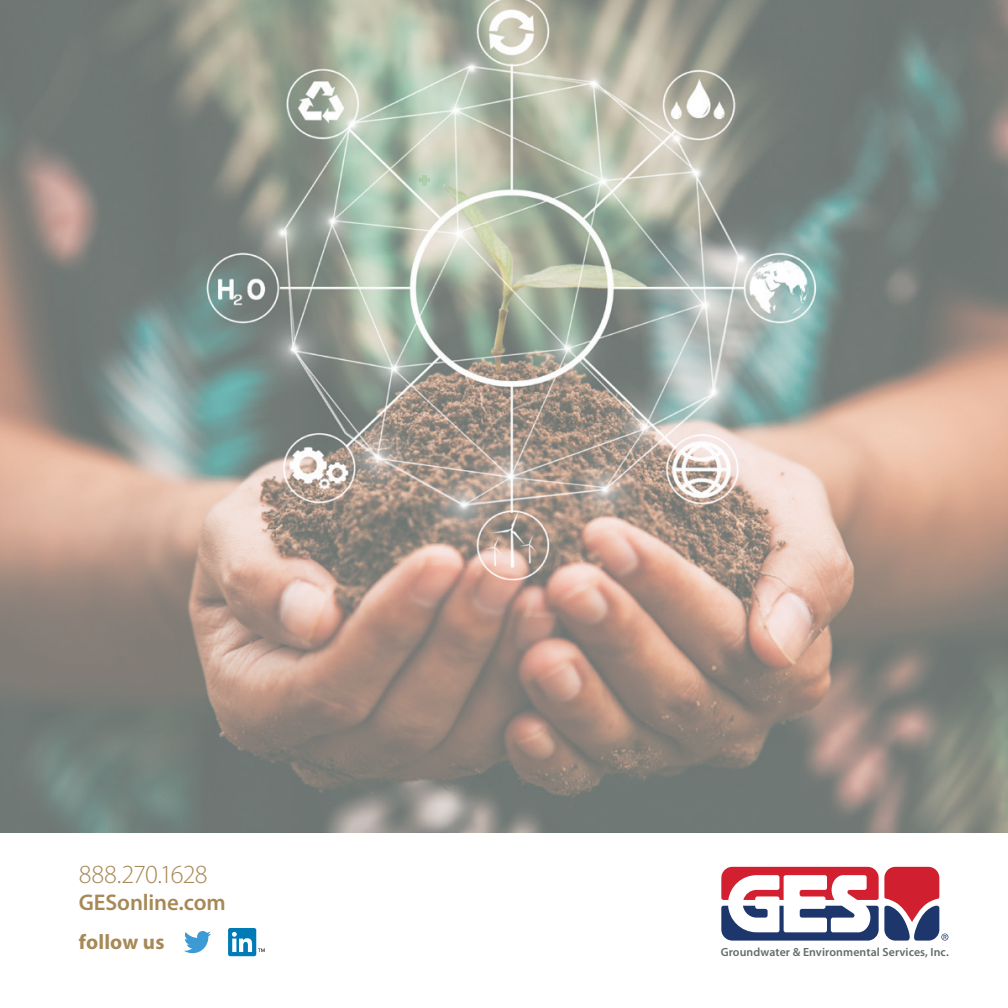
<style>
.page{position:relative;width:1008px;height:1008px;background:#fff}
.page>*{position:absolute;margin:0;border:0;box-sizing:border-box;transform-origin:0 0}
.t1{font:300 26.25px "Myriad Pro";letter-spacing:-.035em;color:#a78957}
.t2{font:600 22.75px "Myriad Pro";letter-spacing:-.005em;color:#a78957}
.t3{font:700 21px "Myriad Pro";letter-spacing:.01em;color:#a78957}
.t4{font:600 11.9px "Myriad Pro";letter-spacing:.01em;color:#616c69}
</style>
<div class="page">
<svg style="left:721px;top:867px;width:227px;height:74px"></svg>
<svg style="left:184px;top:931px;width:27px;height:22px"></svg>
<div style="left:228px;top:928px;width:28px;height:28px;background:#007bb6;border-radius:2px"></div>
<svg style="left:232px;top:932px;width:20px;height:20px"></svg>
<svg style="left:259px;top:949px;width:6px;height:3px"></svg>
<img style="left:0;top:0;width:1008px;height:832px">
<h1 class="t1" style="left:79px;top:859px;width:130px">888.270.1628</h1>
<h2 class="t2" style="left:79px;top:888px;width:148px">GESonline.com</h2>
<h3 class="t3" style="left:79px;top:928px;width:87px">follow us</h3>
<p class="t4" style="left:721px;top:945px;width:230px">Groundwater &amp; Environmental Services, Inc.</p>
</div>
